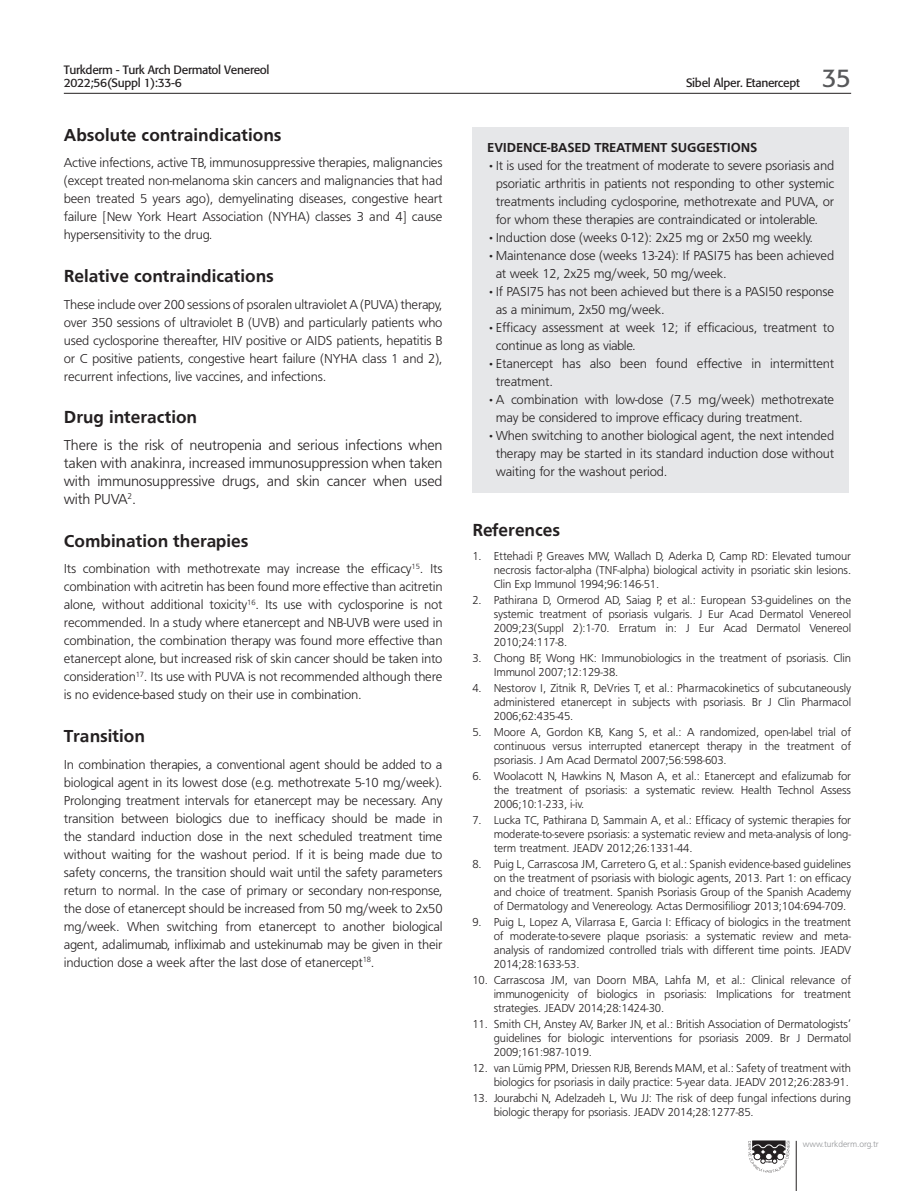
<style>
.page{position:relative;width:915px;height:1191px;background:#fff}
.page>*{position:absolute;margin:0;border:0;box-sizing:border-box;transform-origin:0 0}
.t1{font:25.5px "Formata Tr";color:#57585a}
.t2{font:18px "Frugal Bold Tr";color:#231f20}
.t3{font:15px/18px "Frugal Normal Tr";letter-spacing:-.015em;color:#231f20;text-align:justify}
.t4{font:13.5px/18px "Frugal Normal Tr";letter-spacing:-.015em;color:#231f20;text-align:justify}
.t5{font:13.5px "Frugal Bold Tr";letter-spacing:-.015em;color:#231f20}
.t6{font:12px/14px "Frugal Normal Tr";letter-spacing:-.01em;color:#231f20;text-align:justify}
.t7{font:12px/12.8px "Formata Tr";letter-spacing:-.025em;color:#231f20}
.t8{font:9px "Frugal Normal Tr";letter-spacing:-.01em;color:#939598}
</style>
<div class="page">
<hr style="left:795px;top:1140px;width:1px;height:51px;background:#231f20">
<hr style="left:64px;top:93px;width:786px;height:1px;background:#231f20">
<svg style="left:748px;top:1140px;width:41px;height:32px"></svg>
<div style="left:472px;top:128px;width:376px;height:365px;background:#e6e7e9"></div>
<p class="t7" style="left:64px;top:63px;width:207px">Turkderm - Turk Arch Dermatol Venereol<br>2022;56(Suppl 1):33-6</p>
<h2 class="t2" style="left:64px;top:124px;width:219px">Absolute contraindications</h2>
<p class="t4" style="left:64px;top:153px;width:380px">Active infections, active TB, immunosuppressive therapies, malignancies (except treated non-melanoma skin cancers and malignancies that had been treated 5 years ago), demyelinating diseases, congestive heart failure [New York Heart Association (NYHA) classes 3 and 4] cause hypersensitivity to the drug.</p>
<h2 class="t2" style="left:64px;top:265px;width:212px">Relative contraindications</h2>
<p class="t4" style="left:64px;top:295px;width:380px">These include over 200 sessions of psoralen ultraviolet A (PUVA) therapy, over 350 sessions of ultraviolet B (UVB) and particularly patients who used cyclosporine thereafter, HIV positive or AIDS patients, hepatitis B or C positive patients, congestive heart failure (NYHA class 1 and 2), recurrent infections, live vaccines, and infections.</p>
<h2 class="t2" style="left:64px;top:407px;width:135px">Drug interaction</h2>
<p class="t3" style="left:64px;top:436px;width:380px">There is the risk of neutropenia and serious infections when taken with anakinra, increased immunosuppression when taken with immunosuppressive drugs, and skin cancer when used with PUVA<sup>2</sup>.</p>
<h2 class="t2" style="left:64px;top:530px;width:186px">Combination therapies</h2>
<p class="t4" style="left:64px;top:560px;width:380px">Its combination with methotrexate may increase the efficacy<sup>15</sup>. Its combination with acitretin has been found more effective than acitretin alone, without additional toxicity<sup>16</sup>. Its use with cyclosporine is not recommended. In a study where etanercept and NB-UVB were used in combination, the combination therapy was found more effective than etanercept alone, but increased risk of skin cancer should be taken into consideration<sup>17</sup>. Its use with PUVA is not recommended although there is no evidence-based study on their use in combination.</p>
<h2 class="t2" style="left:64px;top:726px;width:83px">Transition</h2>
<p class="t4" style="left:64px;top:755px;width:380px">In combination therapies, a conventional agent should be added to a biological agent in its lowest dose (e.g. methotrexate 5-10 mg/week).<br>Prolonging treatment intervals for etanercept may be necessary. Any transition between biologics due to inefficacy should be made in the standard induction dose in the next scheduled treatment time without waiting for the washout period. If it is being made due to safety concerns, the transition should wait until the safety parameters return to normal. In the case of primary or secondary non-response, the dose of etanercept should be increased from 50 mg/week to 2x50 mg/week. When switching from etanercept to another biological agent, adalimumab, infliximab and ustekinumab may be given in their induction dose a week after the last dose of etanercept<sup>18</sup>.</p>
<p class="t7" style="left:685px;top:76px;width:115px">Sibel Alper. Etanercept</p>
<h1 class="t1" style="left:821px;top:62px;width:31px">35</h1>
<p class="t5" style="left:487px;top:140px;width:271px">EVIDENCE-BASED TREATMENT SUGGESTIONS</p>
<p class="t4" style="left:495px;top:157px;width:340px;text-indent:-9px">•It is used for the treatment of moderate to severe psoriasis and psoriatic arthritis in patients not responding to other systemic treatments including cyclosporine, methotrexate and PUVA, or for whom these therapies are contraindicated or intolerable.</p>
<p class="t4" style="left:487px;top:229px;width:327px">•Induction dose (weeks 0-12): 2x25 mg or 2x50 mg weekly.</p>
<p class="t4" style="left:495px;top:247px;width:340px;text-indent:-9px">•Maintenance dose (weeks 13-24): If PASI75 has been achieved at week 12, 2x25 mg/week, 50 mg/week.</p>
<p class="t4" style="left:495px;top:283px;width:340px;text-indent:-9px">•If PASI75 has not been achieved but there is a PASI50 response as a minimum, 2x50 mg/week.</p>
<p class="t4" style="left:495px;top:319px;width:340px;text-indent:-9px">•Efficacy assessment at week 12; if efficacious, treatment to continue as long as viable.</p>
<p class="t4" style="left:495px;top:355px;width:340px;text-indent:-9px">•Etanercept has also been found effective in intermittent treatment.</p>
<p class="t4" style="left:495px;top:391px;width:340px;text-indent:-9px">•A combination with low-dose (7.5 mg/week) methotrexate may be considered to improve efficacy during treatment.</p>
<p class="t4" style="left:495px;top:427px;width:340px;text-indent:-9px">•When switching to another biological agent, the next intended therapy may be started in its standard induction dose without waiting for the washout period.</p>
<h2 class="t2" style="left:472px;top:519px;width:89px">References</h2>
<p class="t6" style="left:493px;top:549px;width:359px;text-indent:-21px">1. Ettehadi P, Greaves MW, Wallach D, Aderka D, Camp RD: Elevated tumour necrosis factor-alpha (TNF-alpha) biological activity in psoriatic skin lesions.<br>Clin Exp Immunol 1994;96:146-51.</p>
<p class="t6" style="left:493px;top:593px;width:359px;text-indent:-21px">2. Pathirana D, Ormerod AD, Saiag P, et al.: European S3-guidelines on the systemic treatment of psoriasis vulgaris. J Eur Acad Dermatol Venereol 2009;23(Suppl 2):1-70. Erratum in: J Eur Acad Dermatol Venereol 2010;24:117-8.</p>
<p class="t6" style="left:493px;top:651px;width:359px;text-indent:-21px">3. Chong BF, Wong HK: Immunobiologics in the treatment of psoriasis. Clin<br>Immunol 2007;12:129-38.</p>
<p class="t6" style="left:493px;top:681px;width:359px;text-indent:-21px">4. Nestorov I, Zitnik R, DeVries T, et al.: Pharmacokinetics of subcutaneously administered etanercept in subjects with psoriasis. Br J Clin Pharmacol 2006;62:435-45.</p>
<p class="t6" style="left:493px;top:725px;width:359px;text-indent:-21px">5. Moore A, Gordon KB, Kang S, et al.: A randomized, open-label trial of continuous versus interrupted etanercept therapy in the treatment of psoriasis. J Am Acad Dermatol 2007;56:598-603.</p>
<p class="t6" style="left:493px;top:769px;width:359px;text-indent:-21px">6. Woolacott N, Hawkins N, Mason A, et al.: Etanercept and efalizumab for the treatment of psoriasis: a systematic review. Health Technol Assess 2006;10:1-233, i-iv.</p>
<p class="t6" style="left:493px;top:813px;width:359px;text-indent:-21px">7. Lucka TC, Pathirana D, Sammain A, et al.: Efficacy of systemic therapies for moderate-to-severe psoriasis: a systematic review and meta-analysis of long&shy;term treatment. JEADV 2012;26:1331-44.</p>
<p class="t6" style="left:493px;top:857px;width:359px;text-indent:-21px">8. Puig L, Carrascosa JM, Carretero G, et al.: Spanish evidence-based guidelines on the treatment of psoriasis with biologic agents, 2013. Part 1: on efficacy and choice of treatment. Spanish Psoriasis Group of the Spanish Academy of Dermatology and Venereology. Actas Dermosifiliogr 2013;104:694-709.</p>
<p class="t6" style="left:493px;top:915px;width:359px;text-indent:-21px">9. Puig L, Lopez A, Vilarrasa E, Garcia I: Efficacy of biologics in the treatment of moderate-to-severe plaque psoriasis: a systematic review and meta&shy;analysis of randomized controlled trials with different time points. JEADV 2014;28:1633-53.</p>
<p class="t6" style="left:493px;top:973px;width:359px;text-indent:-21px">10. Carrascosa JM, van Doorn MBA, Lahfa M, et al.: Clinical relevance of immunogenicity of biologics in psoriasis: Implications for treatment strategies. JEADV 2014;28:1424-30.</p>
<p class="t6" style="left:493px;top:1017px;width:359px;text-indent:-21px">11. Smith CH, Anstey AV, Barker JN, et al.: British Association of Dermatologists’ guidelines for biologic interventions for psoriasis 2009. Br J Dermatol 2009;161:987-1019.</p>
<p class="t6" style="left:472px;top:1061px;width:380px;text-align:right">12. van Lümig PPM, Driessen RJB, Berends MAM, et al.: Safety of treatment with biologics for psoriasis in daily practice: 5-year data. JEADV 2012;26:283-91.</p>
<p class="t6" style="left:493px;top:1091px;width:359px;text-indent:-21px">13. Jourabchi N, Adelzadeh L, Wu JJ: The risk of deep fungal infections during biologic therapy for psoriasis. JEADV 2014;28:1277-85.</p>
<p class="t8" style="left:802px;top:1139px;width:77px">www.turkderm.org.tr</p>
</div>
